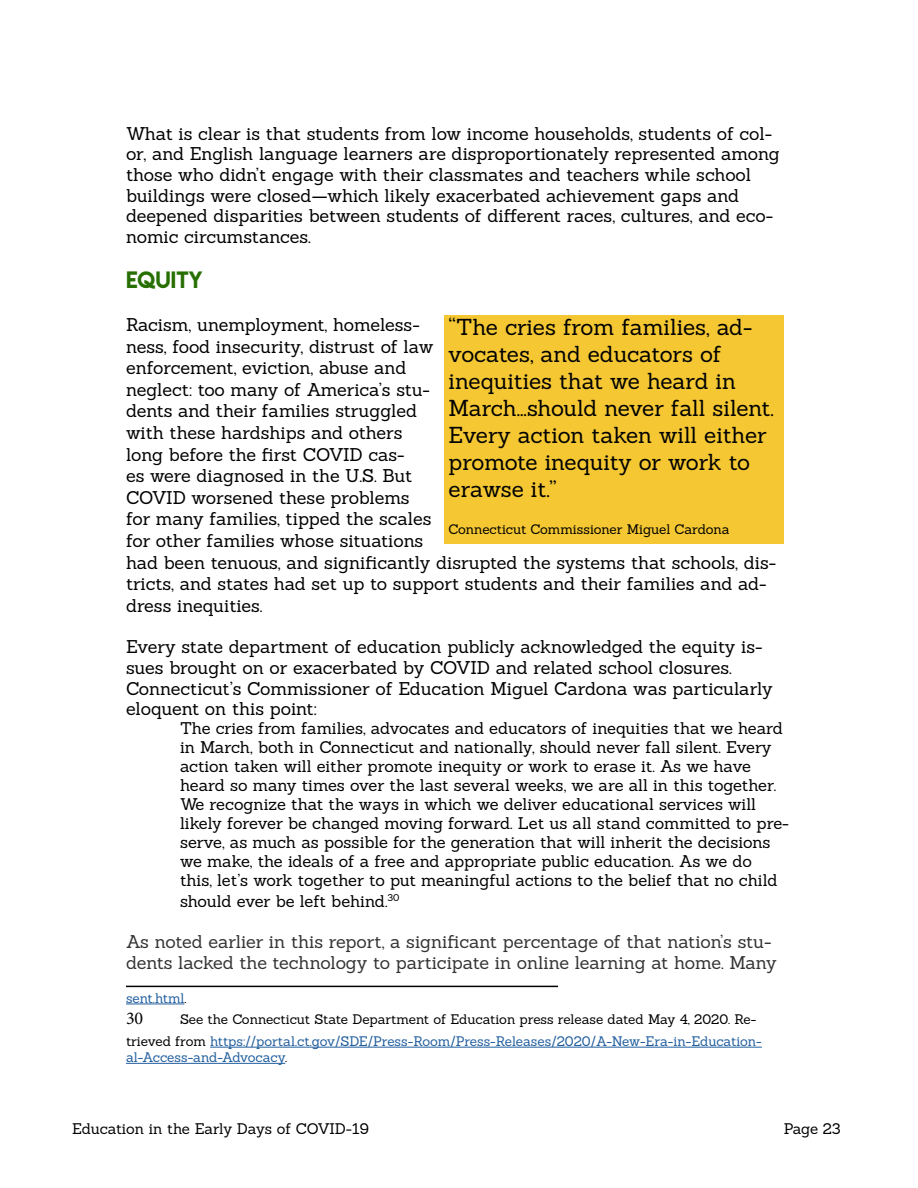
<style>
.page{position:relative;width:918px;height:1188px;background:#fff}
.page>*{position:absolute;margin:0;border:0;box-sizing:border-box;transform-origin:0 0}
.t1{font:22.5px/27px "Sanchez";letter-spacing:-.005em;color:#000}
.t2{font:21px "Lemon Milk";color:#266f00}
.t3{font:18px/21.6px "Sanchez";letter-spacing:-.005em;color:#000}
.t4{font:18px/20.7px "Sanchez";letter-spacing:-.005em;color:#333}
.t5{font:18px "Minion Pro";color:#000}
.t6{font:16.5px/18.9px "Sanchez";letter-spacing:-.005em;color:#000}
.t7{font:15px "Sanchez";letter-spacing:-.01em;color:#000}
.t8{font:13.5px/21.6px "Sanchez";letter-spacing:-.005em;color:#000}
.t9{font:13.5px "Sanchez";letter-spacing:-.005em;color:#215e9e}
.s1{color:#000}
.s2{color:#215e9e}
</style>
<div class="page">
<hr style="left:126px;top:986px;width:432px;height:1px;background:#000">
<hr style="left:126px;top:1004px;width:58px;height:1px;background:#215e9e">
<hr style="left:210px;top:1047px;width:552px;height:1px;background:#215e9e">
<hr style="left:126px;top:1063px;width:159px;height:1px;background:#215e9e">
<div style="left:444px;top:315px;width:339px;height:229px;background:#f4c733"></div>
<p class="t3" style="left:126px;top:123px;width:655px;line-height:20.7px">What is clear is that students from low income households, students of col&shy;or, and English language learners are disproportionately represented among those who didn’t engage with their classmates and teachers while school buildings were closed—which likely exacerbated achievement gaps and deepened disparities between students of different races, cultures, and eco&shy;nomic circumstances.</p>
<p class="t2" style="left:126px;top:265px;width:78px">Equity</p>
<p class="t3" style="left:126px;top:314px;width:652px">Racism, unemployment, homeless-<br>ness, food insecurity, distrust of law<br>enforcement, eviction, abuse and<br>neglect: too many of America’s stu-<br>dents and their families struggled<br>with these hardships and others<br>long before the first COVID cas-<br>es were diagnosed in the U.S. But<br>COVID worsened these problems<br>for many families, tipped the scales<br>for other families whose situations<br>had been tenuous, and significantly disrupted the systems that schools, dis&shy;tricts, and states had set up to support students and their families and ad&shy;dress inequities.</p>
<p class="t3" style="left:126px;top:636px;width:648px;line-height:20.7px">Every state department of education publicly acknowledged the equity is&shy;sues brought on or exacerbated by COVID and related school closures.<br>Connecticut’s Commissioner of Education Miguel Cardona was particularly eloquent on this point:</p>
<p class="t6" style="left:180px;top:719px;width:611px">The cries from families, advocates and educators of inequities that we heard in March, both in Connecticut and nationally, should never fall silent. Every action taken will either promote inequity or work to erase it. As we have heard so many times over the last several weeks, we are all in this together.<br>We recognize that the ways in which we deliver educational services will likely forever be changed moving forward. Let us all stand committed to pre&shy;serve, as much as possible for the generation that will inherit the decisions we make, the ideals of a free and appropriate public education. As we do<br>this, let’s work together to put meaningful actions to the belief that no child</p>
<p class="t6" style="left:180px;top:891px;width:221px">should ever be left behind.<sup>30</sup></p>
<p class="t4" style="left:126px;top:931px;width:652px">As noted earlier in this report, a significant percentage of that nation’s stu&shy;dents lacked the technology to participate in online learning at home. Many</p>
<p class="t9" style="left:126px;top:989px;width:62px">sent.html<span class="s1">.</span></p>
<p class="t5" style="left:126px;top:1006px;width:19px">30</p>
<p class="t1" style="left:449px;top:313px;width:327px">“The cries from families, ad&shy;vocates, and educators of inequities that we heard in<br>March...should never fall silent.<br>Every action taken will either promote inequity or work to erawse it.”</p>
<p class="t8" style="left:449px;top:519px;width:282px">Connecticut Commissioner Miguel Cardona</p>
<p class="t8" style="left:126px;top:1008px;width:637px;text-indent:54px">See the Connecticut State Department of Education press release dated May 4, 2020. Re&shy;trieved from <span class="s2">https://portal.ct.gov/SDE/Press-Room/Press-Releases/2020/A-New-Era-in-Education-</span></p>
<p class="t9" style="left:126px;top:1048px;width:163px">al-Access-and-Advocacy<span class="s1">.</span></p>
<p class="t7" style="left:72px;top:1118px;width:298px">Education in the Early Days of COVID-19</p>
<p class="t7" style="left:784px;top:1118px;width:59px">Page 23</p>
</div>
